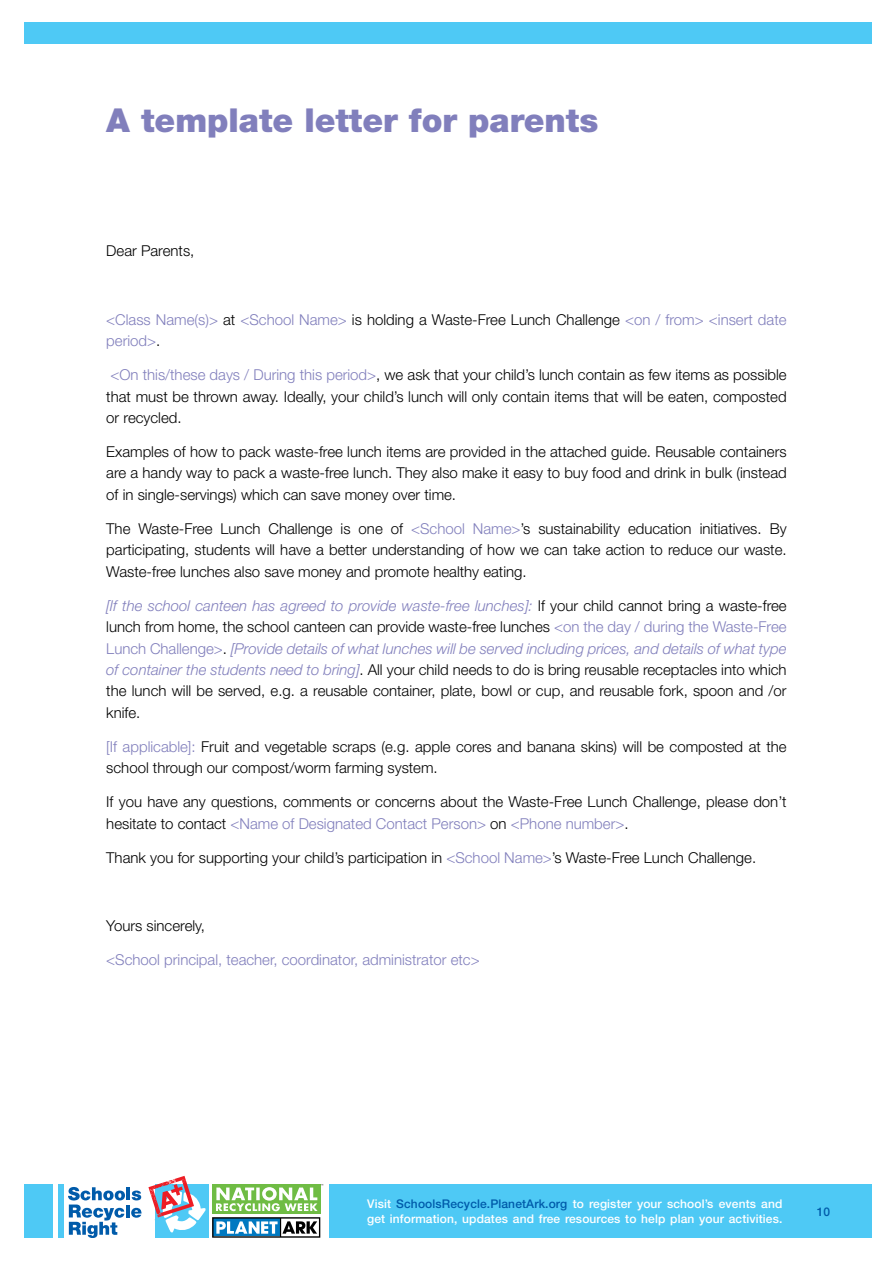
<style>
.page{position:relative;width:893px;height:1263px;background:#fff}
.page>*{position:absolute;margin:0;border:0;box-sizing:border-box;transform-origin:0 0}
.t1{font:900 33px "Helvetica Neue";color:#817fbc}
.t2{font:300 15px/21.3px "Helvetica Neue";color:#000;text-align:justify}
.t3{font:300 15px/21.3px "Helvetica Neue";color:#817fbc}
.t4{font:500 12px/14.4px "Helvetica Neue";letter-spacing:.01em;color:#fff}
.t5{font:500 12px "Helvetica Neue";color:#005baa}
.s1{color:#000}
.s2{color:#817fbc}
.s3{font-style:italic;color:#817fbc}
.s4{color:#005baa}
.s5{color:#fff}
</style>
<div class="page">
<div style="left:329px;top:1184px;width:542px;height:53px;background:#4ec9f5"></div>
<div style="left:24px;top:1184px;width:28px;height:53px;background:#4ec9f5"></div>
<div style="left:24px;top:22px;width:847px;height:22px;background:#4ec9f5"></div>
<div style="left:155px;top:1184px;width:54px;height:54px;background:#4ec9f5"></div>
<svg style="left:212px;top:1217px;width:108px;height:21px"></svg>
<div style="left:212px;top:1184px;width:108px;height:30px;background:#6fbc44"></div>
<svg style="left:216px;top:1184px;width:107px;height:27px"></svg>
<div style="left:58px;top:1184px;width:6px;height:54px;background:#4ec9f5"></div>
<svg style="left:148px;top:1176px;width:58px;height:56px"></svg>
<svg style="left:68px;top:1187px;width:73px;height:51px"></svg>
<h1 class="t1" style="left:106px;top:100px;width:493px">A template letter for parents</h1>
<p class="t2" style="left:106px;top:240px;width:90px">Dear Parents,</p>
<p class="t3" style="left:106px;top:308px;width:682px">&lt;Class Name(s)&gt; <span class="s1">at</span> &lt;School Name&gt; <span class="s1">is holding a Waste-Free Lunch Challenge</span> &lt;on / from&gt; &lt;insert date period&gt;<span class="s1">.</span></p>
<p class="t2" style="left:106px;top:364px;width:682px"><span class="s2">&lt;On this/these days / During this period&gt;</span>, we ask that your child’s lunch contain as few items as possible that must be thrown away. Ideally, your child’s lunch will only contain items that will be eaten, composted or recycled.</p>
<p class="t2" style="left:106px;top:441px;width:682px">Examples of how to pack waste-free lunch items are provided in the attached guide. Reusable containers are a handy way to pack a waste-free lunch. They also make it easy to buy food and drink in bulk (instead of in single-servings) which can save money over time.</p>
<p class="t2" style="left:106px;top:518px;width:682px">The Waste-Free Lunch Challenge is one of <span class="s2">&lt;School Name&gt;</span>’s sustainability education initiatives. By participating, students will have a better understanding of how we can take action to reduce our waste.<br>Waste-free lunches also save money and promote healthy eating.</p>
<p class="t2" style="left:106px;top:594px;width:682px"><span class="s3">[If the school canteen has agreed to provide waste-free lunches]:</span> If your child cannot bring a waste-free lunch from home, the school canteen can provide waste-free lunches <span class="s2">&lt;on the day / during the Waste-Free Lunch Challenge&gt;</span>. <span class="s3">[Provide details of what lunches will be served including prices, and details of what type of container the students need to bring]</span>. All your child needs to do is bring reusable receptacles into which the lunch will be served, e.g. a reusable container, plate, bowl or cup, and reusable fork, spoon and /or knife.</p>
<p class="t2" style="left:106px;top:735px;width:682px"><span class="s2">[If applicable]:</span> Fruit and vegetable scraps (e.g. apple cores and banana skins) will be composted at the school through our compost/worm farming system.</p>
<p class="t2" style="left:106px;top:791px;width:682px">If you have any questions, comments or concerns about the Waste-Free Lunch Challenge, please don’t hesitate to contact <span class="s2">&lt;Name of Designated Contact Person&gt;</span> on <span class="s2">&lt;Phone number&gt;</span>.</p>
<p class="t2" style="left:106px;top:846px;width:651px">Thank you for supporting your child’s participation in <span class="s2">&lt;School Name&gt;</span>’s Waste-Free Lunch Challenge.</p>
<p class="t2" style="left:106px;top:915px;width:100px">Yours sincerely,</p>
<p class="t3" style="left:106px;top:949px;width:375px">&lt;School principal, teacher, coordinator, administrator etc&gt;</p>
<p class="t4" style="left:367px;top:1197px;width:417px">Visit <span class="s4">SchoolsRecycle.PlanetArk.org</span> to register your school’s events and get information, updates and free resources to help plan your activities.</p>
<p class="t5" style="left:817px;top:1204px;width:31px">10 <span class="s5">10</span></p>
</div>
